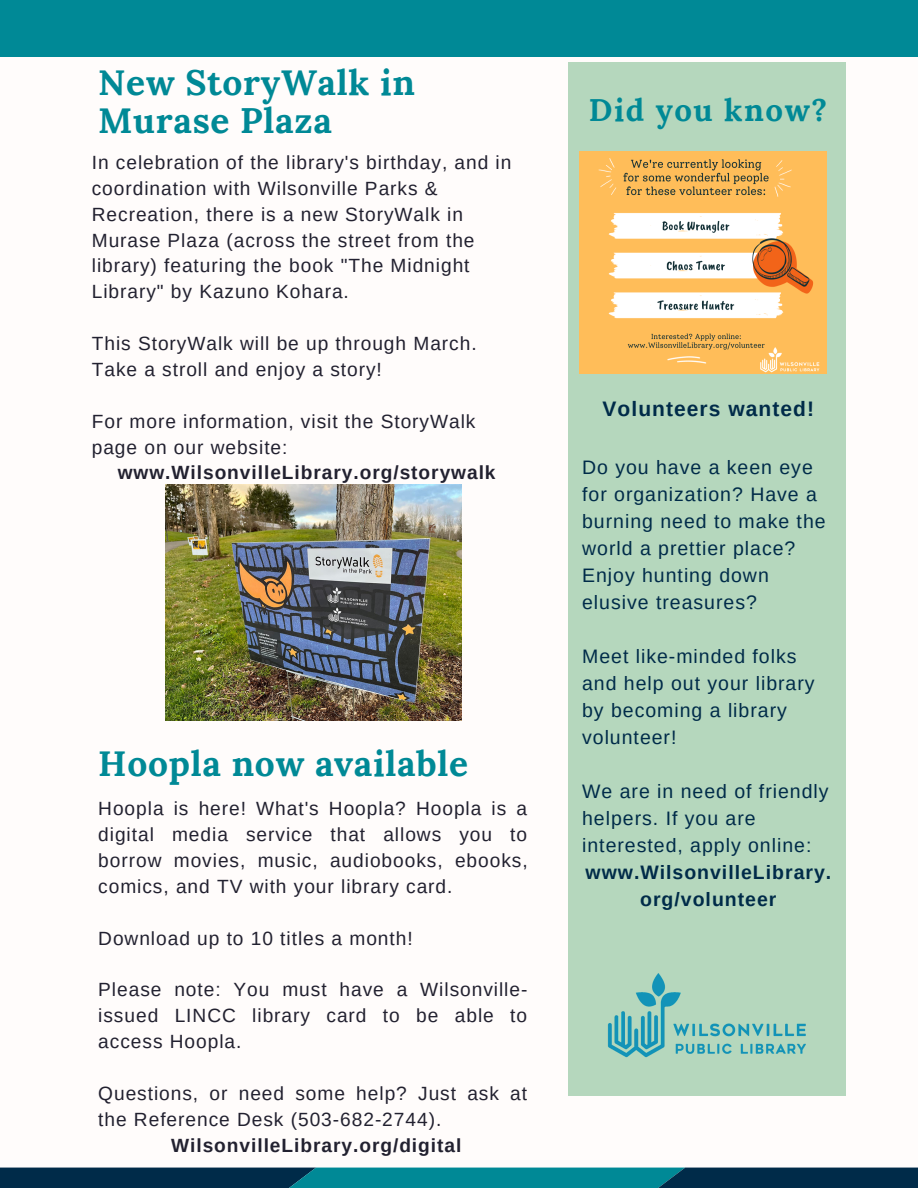
<style>
.page{position:relative;width:918px;height:1188px;background:#fffcfb}
.page>*{position:absolute;margin:0;border:0;box-sizing:border-box;transform-origin:0 0}
.t1{font:700 35.4px/38.2px "Lora";letter-spacing:.02em;color:#008996}
.t2{font:700 31.2px "Lora";letter-spacing:.05em;color:#008996}
.t3{font:700 21px "Arimo";letter-spacing:.05em;color:#002b49}
.t4{font:19.5px/27px "Arimo";letter-spacing:.05em;color:#002b49}
.t5{font:700 19.5px/27px "Arimo";letter-spacing:.05em;color:#002b49;text-align:center}
.t6{font:19.2px/25.8px "Arimo";letter-spacing:.05em;color:#222130}
.t7{font:700 19.2px "Arimo";letter-spacing:.05em;color:#222130}
</style>
<div class="page">
<svg style="left:0;top:1168px;width:918px;height:20px"></svg>
<div style="left:568px;top:62px;width:278px;height:1034px;background:#b5d7bd"></div>
<img style="left:607px;top:973px;width:199px;height:85px">
<div style="left:0;top:0;width:918px;height:56px;background:#008996"></div>
<img style="left:166px;top:484px;width:296px;height:236px">
<img style="left:579px;top:152px;width:248px;height:221px">
<p class="t1" style="left:98px;top:63px;width:318px">New StoryWalk in<br>Murase Plaza</p>
<p class="t6" style="left:92px;top:149px;width:421px">In celebration of the library's birthday, and in coordination with Wilsonville Parks &amp; Recreation, there is a new StoryWalk in Murase Plaza (across the street from the library) featuring the book "The Midnight Library" by Kazuno Kohara.</p>
<p class="t6" style="left:92px;top:330px;width:386px">This StoryWalk will be up through March.<br>Take a stroll and enjoy a story!</p>
<p class="t6" style="left:92px;top:408px;width:385px">For more information, visit the StoryWalk page on our website:</p>
<p class="t7" style="left:118px;top:462px;width:379px">www.WilsonvilleLibrary.org/storywalk</p>
<p class="t1" style="left:98px;top:744px;width:371px">Hoopla now available</p>
<p class="t6" style="left:98px;top:796px;width:431px;text-align:justify">Hoopla is here! What's Hoopla? Hoopla is a digital media service that allows you to borrow movies, music, audiobooks, ebooks, comics, and TV with your library card.</p>
<p class="t6" style="left:98px;top:925px;width:316px">Download up to 10 titles a month!</p>
<p class="t6" style="left:98px;top:977px;width:431px;text-align:justify">Please note: You must have a Wilsonville&shy;issued LINCC library card to be able to access Hoopla.</p>
<p class="t6" style="left:98px;top:1080px;width:430px">Questions, or need some help? Just ask at the Reference Desk (503-682-2744).</p>
<p class="t7" style="left:171px;top:1134px;width:292px">WilsonvilleLibrary.org/digital</p>
<p class="t2" style="left:589px;top:90px;width:240px">Did you know?</p>
<p class="t3" style="left:603px;top:397px;width:213px">Volunteers wanted!</p>
<p class="t4" style="left:582px;top:453px;width:245px">Do you have a keen eye for organization? Have a burning need to make the world a prettier place?<br>Enjoy hunting down elusive treasures?</p>
<p class="t4" style="left:582px;top:642px;width:234px">Meet like-minded folks and help out your library by becoming a library volunteer!</p>
<p class="t4" style="left:582px;top:777px;width:248px">We are in need of friendly helpers. If you are interested, apply online:</p>
<p class="t5" style="left:586px;top:858px;width:247px">www.WilsonvilleLibrary. org/volunteer</p>
</div>
